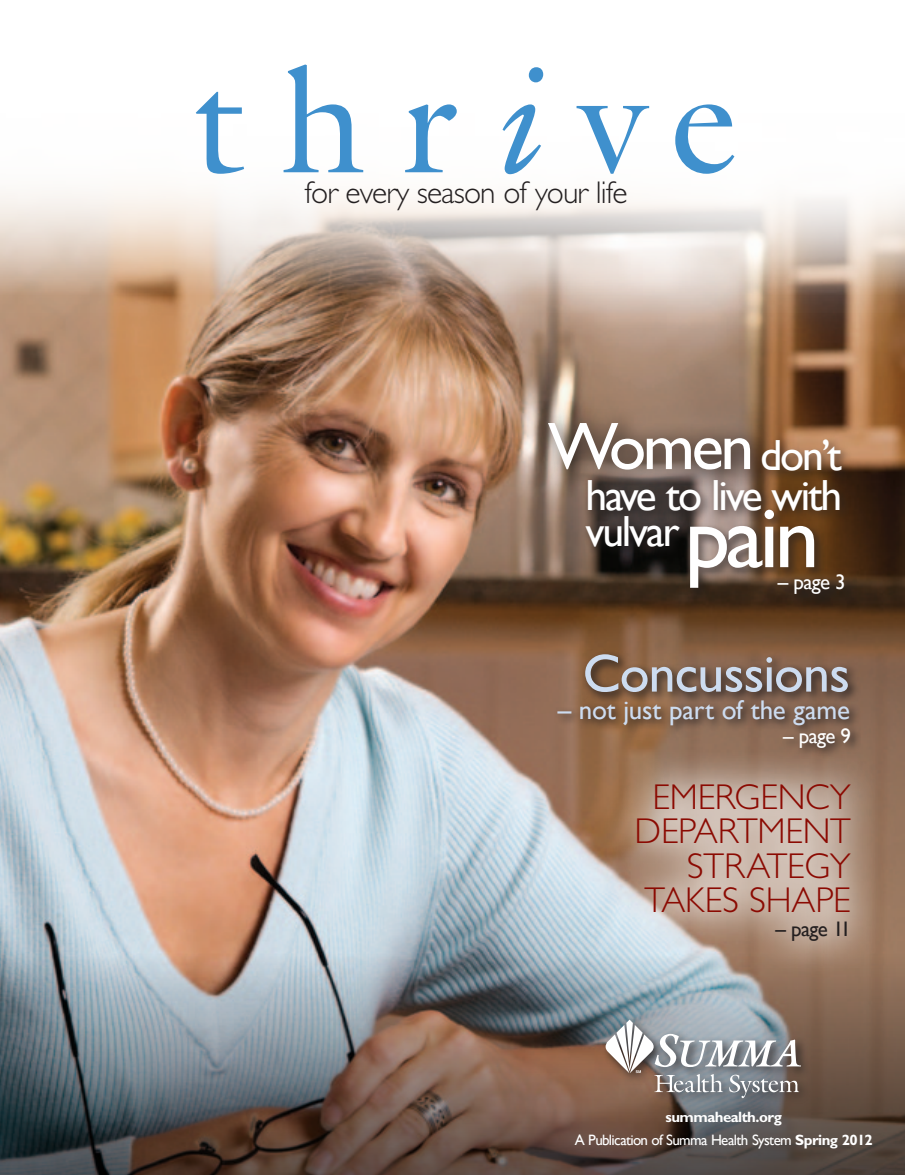
<style>
.page{position:relative;width:905px;height:1175px;background:#fff}
.page>*{position:absolute;margin:0;border:0;box-sizing:border-box;transform-origin:0 0}
.t1{font:150px "Galliard";color:#3f90cd}
.t2{font:90px "Gill Sans";color:#fff}
.t3{font:67.5px "Gill Sans";letter-spacing:-.05em;color:#fff}
.t4{font:54px "Gill Sans";letter-spacing:-.015em;color:#cddcf0}
.t5{font:43.5px/36px "Gill Sans";letter-spacing:-.05em;color:#fff}
.t6{font:300 36px/34.5px "Gill Sans";letter-spacing:-.005em;color:#8b0a02;text-align:right}
.t7{font:300 31.5px "Gill Sans";letter-spacing:-.03em;color:#231f20}
.t8{font:27px "Gill Sans";letter-spacing:-.01em;color:#cddcf0}
.t9{font:21px "Gill Sans";letter-spacing:-.025em;color:#fff}
.t10{font:21px "Gill Sans";letter-spacing:-.03em;color:#231f20}
.t11{font:15px/22.5px "Gill Sans";letter-spacing:-.04em;color:#fff;text-align:center}
.s1{font-style:italic}
.s2{font-weight:700}
</style>
<div class="page">
<img style="left:0;top:313px;width:904px;height:639px">
<img style="left:0;top:952px;width:904px;height:222px">
<svg style="left:0;top:190px;width:904px;height:123px"></svg>
<svg style="left:552px;top:649px;width:309px;height:110px;background:#7d5d48"></svg>
<div style="left:600px;top:1014px;width:211px;height:94px;background:#231f20;opacity:.85"></div>
<svg style="left:605px;top:1019px;width:196px;height:79px"></svg>
<svg style="left:774px;top:571px;width:82px;height:36px;background:#3c2816"></svg>
<div style="left:527px;top:403px;width:245px;height:90px;background:#231f20;opacity:.5"></div>
<div style="left:597px;top:743px;width:285px;height:230px;background:#fff;opacity:.75"></div>
<div style="left:580px;top:474px;width:270px;height:83px;background:#231f20;opacity:.75"></div>
<div style="left:757px;top:434px;width:95px;height:47px;background:#231f20;opacity:.75"></div>
<div style="left:685px;top:504px;width:140px;height:95px;background:#231f20;opacity:.5"></div>
<h1 class="t1" style="left:193px;top:26px;width:547px">thr<span class="s1">i</span>ve</h1>
<h3 class="t7" style="left:304px;top:174px;width:324px">FOR EVERY SEASON OF YOUR LIFE</h3>
<h3 class="t3" style="left:548px;top:407px;width:208px">Women</h3>
<h3 class="t5" style="left:760px;top:437px;width:83px">don’t</h3>
<h2 class="t2" style="left:685px;top:484px;width:136px">pain</h2>
<h3 class="t5" style="left:585px;top:476px;width:258px">have to live with vulvar</h3>
<h3 class="t9" style="left:777px;top:570px;width:70px">– page 3</h3>
<h3 class="t4" style="left:582px;top:642px;width:269px">Concussions</h3>
<h3 class="t8" style="left:557px;top:694px;width:294px">– not just part of the game</h3>
<h3 class="t9" style="left:783px;top:723px;width:70px">– page 9</h3>
<h3 class="t6" style="left:634px;top:780px;width:218px">EMERGENCY<br>DEPARTMENT<br>STRATEGY<br>TAKES SHAPE</h3>
<h3 class="t10" style="left:775px;top:917px;width:77px">– page 11</h3>
<p class="t11" style="left:574px;top:1106px;width:299px"><span class="s2">summahealth.org<br></span>A Publication of Summa Health System <span class="s2">Spring 2012</span></p>
</div>
